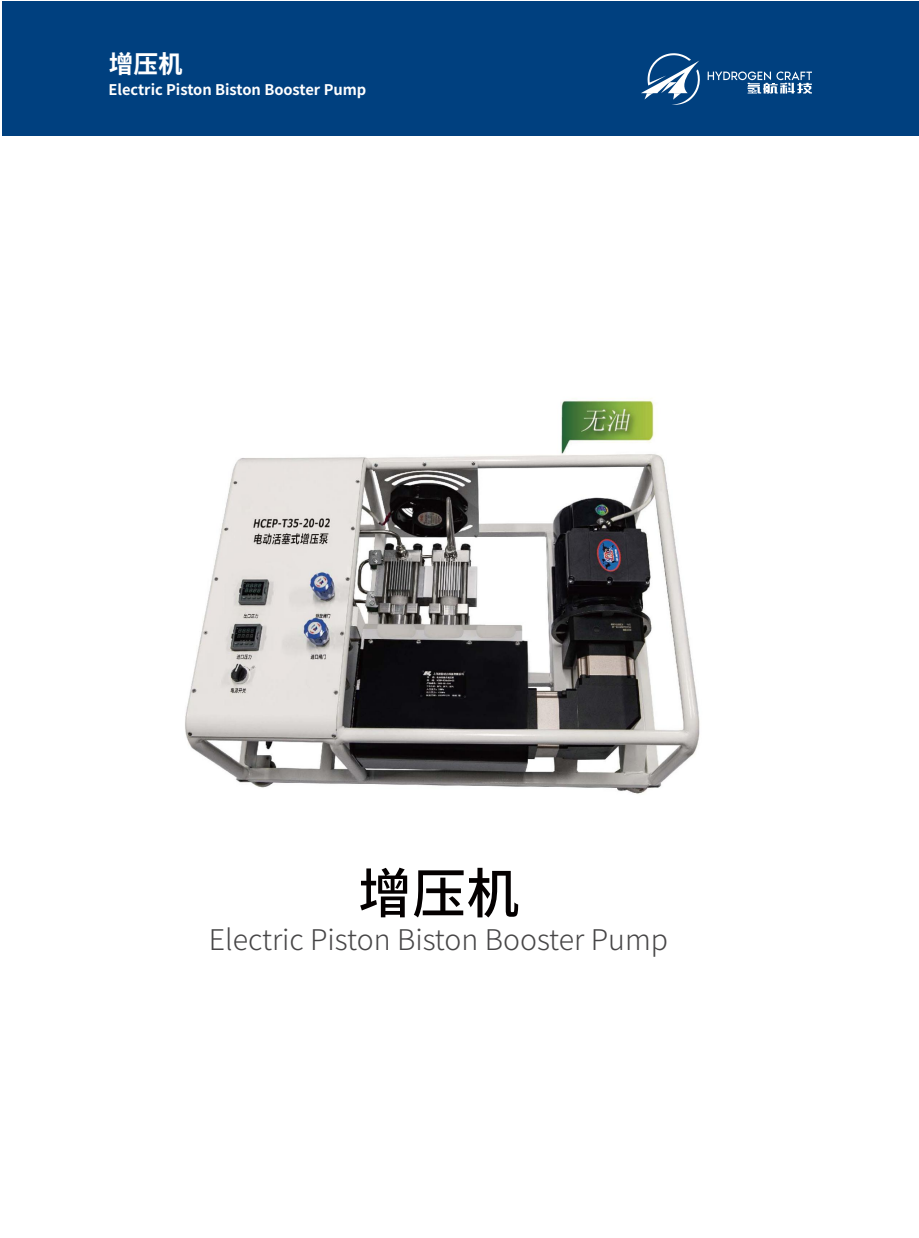
<style>
.page{position:relative;width:919px;height:1238px;background:#fff}
.page>*{position:absolute;margin:0;border:0;box-sizing:border-box;transform-origin:0 0}
.t1{font:500 54px "Source Han Sans CN";color:#040000}
.t2{font:300 28.5px "Source Han Sans CN";color:#474647}
.t3{font:700 24.6px "Source Han Sans CN";color:#fff}
.t4{font:700 14.7px "Source Han Sans CN";color:#fff}
</style>
<div class="page">
<div style="left:2px;top:1px;width:916px;height:134px;background:#00407f"></div>
<img style="left:185px;top:398px;width:515px;height:396px">
<svg style="left:641px;top:53px;width:59px;height:52px"></svg>
<svg style="left:707px;top:71px;width:104px;height:23px"></svg>
<h3 class="t3" style="left:109px;top:50px;width:76px">增压机</h3>
<p class="t4" style="left:108px;top:81px;width:259px">Electric Piston Biston Booster Pump</p>
<h1 class="t1" style="left:358px;top:862px;width:163px">增压机</h1>
<h2 class="t2" style="left:209px;top:923px;width:461px">Electric Piston Biston Booster Pump</h2>
</div>
